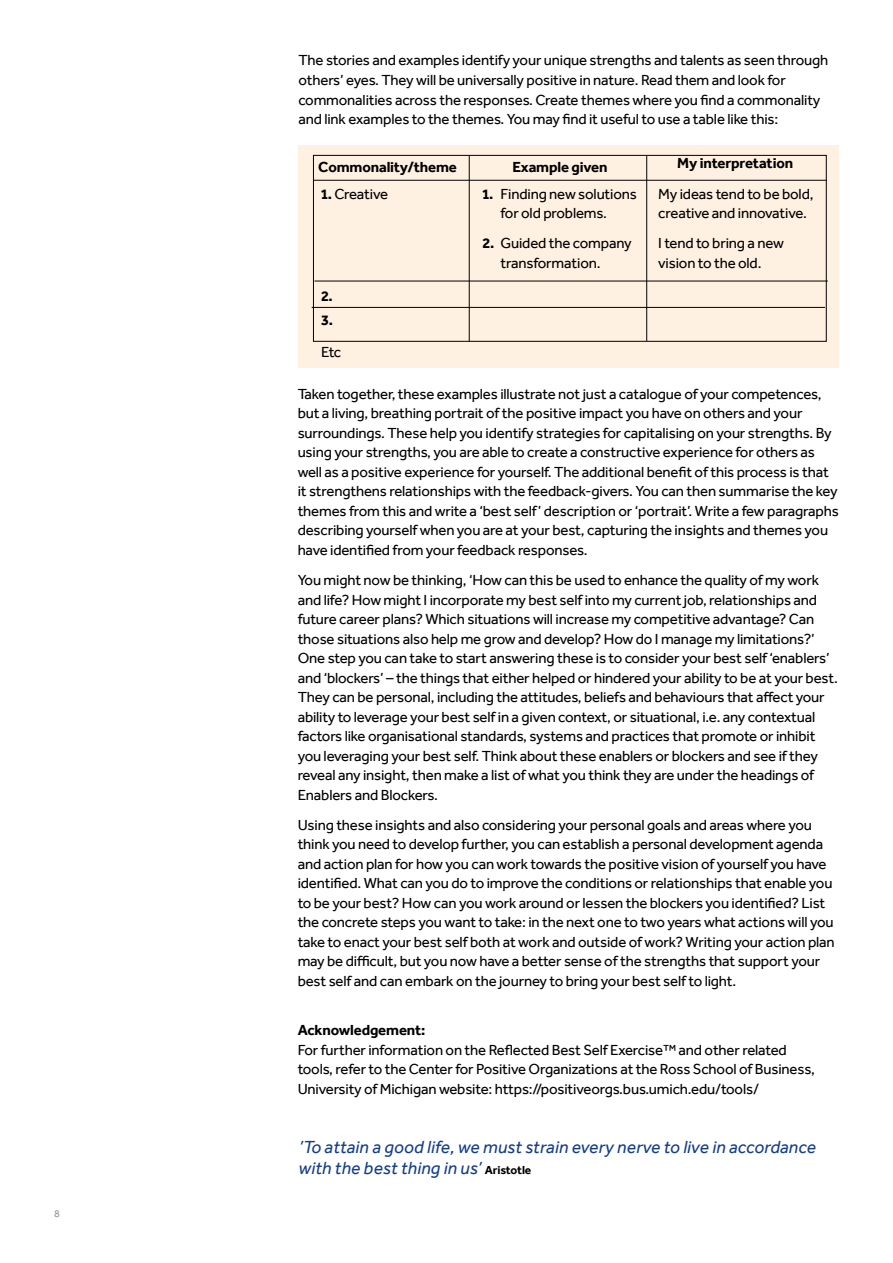
<style>
.page{position:relative;width:893px;height:1263px;background:#fff}
.page>*{position:absolute;margin:0;border:0;box-sizing:border-box;transform-origin:0 0}
.t1{font:italic 18px/21px "Effra";letter-spacing:.01em;color:#133d8d}
.t2{font:15px/19.5px "Effra";letter-spacing:-.01em;color:#000}
.t3{font:700 15px "Effra";letter-spacing:-.01em;color:#000}
.t4{font:10.5px "Effra";color:#939598}
.s1{font-weight:700}
.s2{font-weight:700;font-style:normal;font-size:12px;color:#000}
</style>
<div class="page">
<div style="left:298px;top:145px;width:541px;height:223px;background:#fff1e2"></div>
<div style="left:313px;top:155px;width:514px;height:187px;border:1px solid #000"></div>
<hr style="left:314px;top:180px;width:513px;height:1px;background:#000">
<hr style="left:312px;top:307px;width:513px;height:1px;background:#000">
<hr style="left:646px;top:156px;width:1px;height:185px;background:#000">
<hr style="left:314px;top:281px;width:514px;height:1px;background:#000">
<hr style="left:469px;top:156px;width:1px;height:186px;background:#000">
<p class="t4" style="left:54px;top:1208px;width:7px">8</p>
<p class="t2" style="left:298px;top:51px;width:531px">The stories and examples identify your unique strengths and talents as seen through others’ eyes. They will be universally positive in nature. Read them and look for commonalities across the responses. Create themes where you find a commonality and link examples to the themes. You may find it useful to use a table like this:</p>
<p class="t3" style="left:318px;top:158px;width:140px">Commonality/theme</p>
<p class="t3" style="left:512px;top:158px;width:97px">Example given</p>
<p class="t2" style="left:321px;top:184px;width:69px"><span class="s1">1.</span> Creative</p>
<p class="t2" style="left:500px;top:184px;width:138px;text-indent:-18px"><span class="s1">1.</span> Finding new solutions for old problems.</p>
<p class="t2" style="left:500px;top:233px;width:133px;text-indent:-18px"><span class="s1">2.</span> Guided the company transformation.</p>
<p class="t3" style="left:321px;top:287px;width:13px">2.</p>
<p class="t3" style="left:321px;top:311px;width:14px">3.</p>
<p class="t3" style="left:677px;top:154px;width:117px">My interpretation</p>
<p class="t2" style="left:658px;top:184px;width:157px">My ideas tend to be bold, creative and innovative.</p>
<p class="t2" style="left:658px;top:233px;width:127px">I tend to bring a new vision to the old.</p>
<p class="t2" style="left:321px;top:342px;width:22px">Etc</p>
<p class="t2" style="left:298px;top:384px;width:543px">Taken together, these examples illustrate not just a catalogue of your competences, but a living, breathing portrait of the positive impact you have on others and your surroundings. These help you identify strategies for capitalising on your strengths. By using your strengths, you are able to create a constructive experience for others as well as a positive experience for yourself. The additional benefit of this process is that it strengthens relationships with the feedback-givers. You can then summarise the key themes from this and write a ‘best self’ description or ‘portrait’. Write a few paragraphs describing yourself when you are at your best, capturing the insights and themes you have identified from your feedback responses.</p>
<p class="t2" style="left:298px;top:570px;width:542px">You might now be thinking, ‘How can this be used to enhance the quality of my work and life? How might I incorporate my best self into my current job, relationships and future career plans? Which situations will increase my competitive advantage? Can those situations also help me grow and develop? How do I manage my limitations?’ One step you can take to start answering these is to consider your best self ‘enablers’ and ‘blockers’ – the things that either helped or hindered your ability to be at your best.<br>They can be personal, including the attitudes, beliefs and behaviours that affect your ability to leverage your best self in a given context, or situational, i.e. any contextual factors like organisational standards, systems and practices that promote or inhibit you leveraging your best self. Think about these enablers or blockers and see if they reveal any insight, then make a list of what you think they are under the headings of Enablers and Blockers.</p>
<p class="t2" style="left:298px;top:815px;width:539px">Using these insights and also considering your personal goals and areas where you think you need to develop further, you can establish a personal development agenda and action plan for how you can work towards the positive vision of yourself you have identified. What can you do to improve the conditions or relationships that enable you to be your best? How can you work around or lessen the blockers you identified? List the concrete steps you want to take: in the next one to two years what actions will you take to enact your best self both at work and outside of work? Writing your action plan may be difficult, but you now have a better sense of the strengths that support your best self and can embark on the journey to bring your best self to light.</p>
<p class="t3" style="left:298px;top:1021px;width:129px">Acknowledgement:</p>
<p class="t2" style="left:298px;top:1040px;width:519px">For further information on the Reflected Best Self Exercise™ and other related tools, refer to the Center for Positive Organizations at the Ross School of Business,<br>University of Michigan website: https://positiveorgs.bus.umich.edu/tools/</p>
<p class="t1" style="left:299px;top:1136px;width:519px">’To attain a good life, we must strain every nerve to live in accordance with the best thing in us’ <span class="s2">Aristotle</span></p>
</div>
